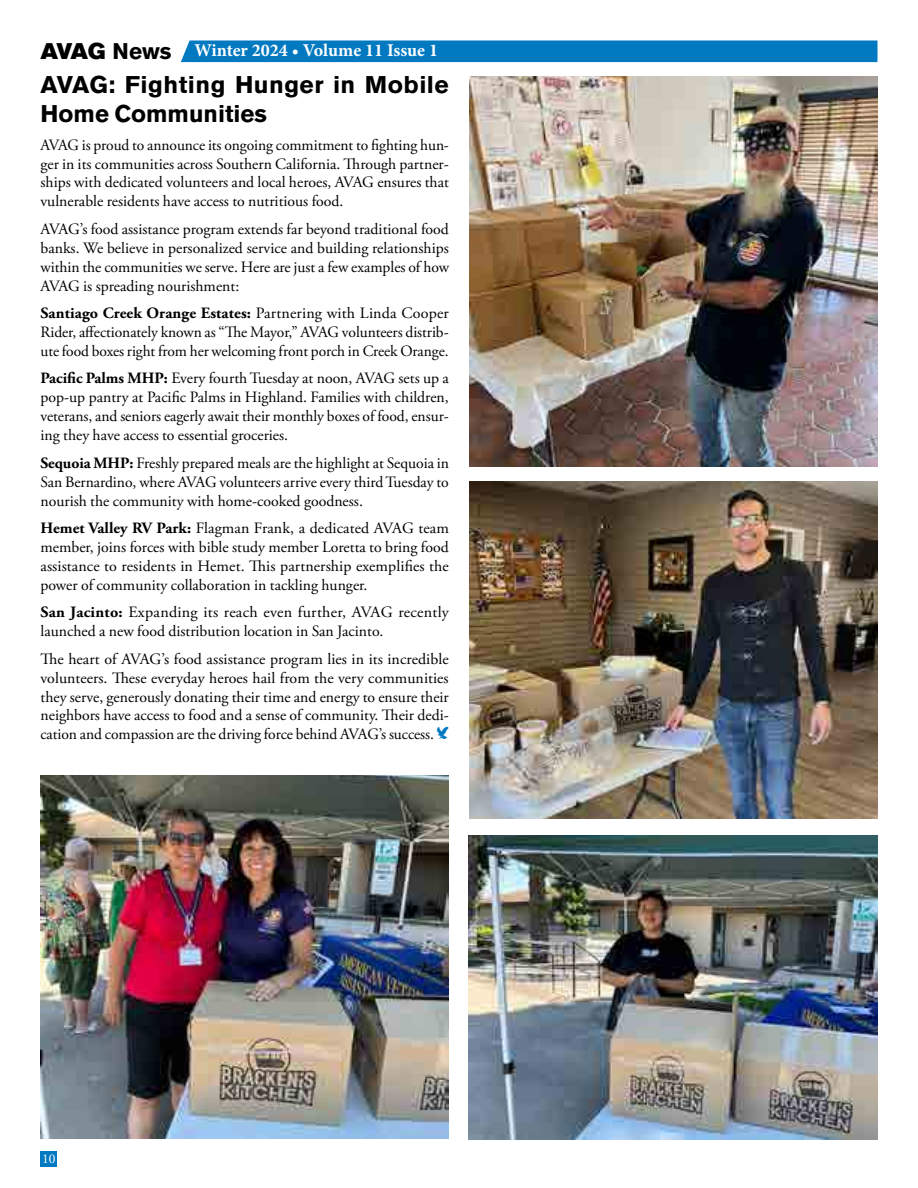
<style>
.page{position:relative;width:918px;height:1188px;background:#fff}
.page>*{position:absolute;margin:0;border:0;box-sizing:border-box;transform-origin:0 0}
.t1{font:700 24px/28.8px "Akzidenz Grotesk BE";letter-spacing:.02em;color:#000}
.t2{font:22.5px "Akzidenz Grotesk BE Super";color:#000}
.t3{font:700 18px "Minion Pro";color:#fff}
.t4{font:15.75px/18.9px "Adobe Garamond Pro";color:#000;text-align:justify}
.t5{font:13.5px "Adobe Garamond";color:#fff}
.s1{font-family:"Akzidenz Grotesk BE";font-weight:700}
.s2{font-weight:700}
.s3{font-family:"Eaglemania";font-size:16.2px;color:#0079c1}
</style>
<div class="page">
<div style="left:181px;top:40px;width:696px;height:22px;background:#0079c1"></div>
<div style="left:40px;top:1151px;width:17px;height:16px;background:#0079c1"></div>
<img style="left:40px;top:775px;width:409px;height:363px">
<img style="left:469px;top:836px;width:408px;height:304px">
<img style="left:469px;top:482px;width:408px;height:337px">
<img style="left:469px;top:76px;width:409px;height:391px">
<h2 class="t2" style="left:40px;top:38px;width:133px">AVAG <span class="s1">News</span></h2>
<p class="t3" style="left:195px;top:38px;width:245px">Winter 2024 • Volume 11 Issue 1</p>
<h1 class="t1" style="left:40px;top:71px;width:410px">AVAG: Fighting Hunger in Mobile<br>Home Communities</h1>
<p class="t4" style="left:40px;top:136px;width:410px">AVAG is proud to announce its ongoing commitment to fighting hun&shy;ger in its communities across Southern California. Through partner&shy;ships with dedicated volunteers and local heroes, AVAG ensures that vulnerable residents have access to nutritious food.</p>
<p class="t4" style="left:40px;top:220px;width:410px">AVAG’s food assistance program extends far beyond traditional food banks. We believe in personalized service and building relationships within the communities we serve. Here are just a few examples of how AVAG is spreading nourishment:</p>
<p class="t4" style="left:40px;top:304px;width:410px"><span class="s2">Santiago Creek Orange Estates:</span> Partnering with Linda Cooper Rider, affectionately known as “The Mayor,” AVAG volunteers distrib&shy;ute food boxes right from her welcoming front porch in Creek Orange.</p>
<p class="t4" style="left:40px;top:370px;width:410px"><span class="s2">Pacific Palms MHP:</span> Every fourth Tuesday at noon, AVAG sets up a pop-up pantry at Pacific Palms in Highland. Families with children, veterans, and seniors eagerly await their monthly boxes of food, ensur&shy;ing they have access to essential groceries.</p>
<p class="t4" style="left:40px;top:454px;width:410px"><span class="s2">Sequoia MHP:</span> Freshly prepared meals are the highlight at Sequoia in San Bernardino, where AVAG volunteers arrive every third Tuesday to nourish the community with home-cooked goodness.</p>
<p class="t4" style="left:40px;top:519px;width:410px"><span class="s2">Hemet Valley RV Park:</span> Flagman Frank, a dedicated AVAG team member, joins forces with bible study member Loretta to bring food assistance to residents in Hemet. This partnership exemplifies the power of community collaboration in tackling hunger.</p>
<p class="t4" style="left:40px;top:603px;width:410px"><span class="s2">San Jacinto:</span> Expanding its reach even further, AVAG recently launched a new food distribution location in San Jacinto.</p>
<p class="t4" style="left:40px;top:650px;width:410px">The heart of AVAG’s food assistance program lies in its incredible volunteers. These everyday heroes hail from the very communities they serve, generously donating their time and energy to ensure their neighbors have access to food and a sense of community. Their dedi&shy;cation and compassion are the driving force behind AVAG’s success. <span class="s3">y</span></p>
<p class="t5" style="left:42px;top:1152px;width:15px">10</p>
</div>
